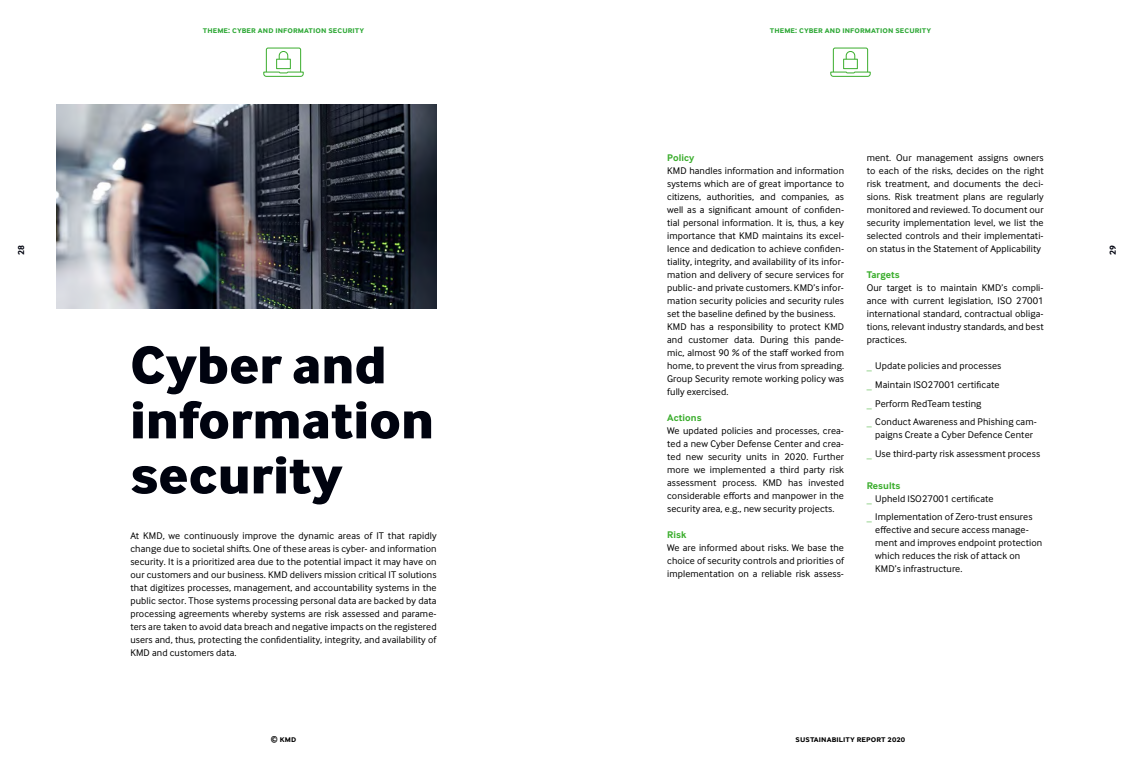
<style>
.page{position:relative;width:1134px;height:766px;background:#fff}
.page>*{position:absolute;margin:0;border:0;box-sizing:border-box;transform-origin:0 0}
.t1{font:800 55px/55px "Inter Face";letter-spacing:.01em;color:#00030f}
.t2{font:10px/13px "Inter Face";letter-spacing:.01em;color:#000;text-align:justify}
.t3{font:700 10px "Inter Face";letter-spacing:.01em;color:#3aad2c}
.t4{font:700 9px "Inter Face";letter-spacing:.01em;color:#2ea836}
.t5{font:700 9px "Inter Face";letter-spacing:.01em;color:#000}
.t6{font:700 9px "Inter Face";color:#00030f}
</style>
<div class="page">
<svg style="left:263px;top:47px;width:41px;height:30px"></svg>
<svg style="left:830px;top:47px;width:41px;height:30px"></svg>
<img style="left:57px;top:104px;width:380px;height:204px">
<p class="t4" style="left:203px;top:25px;width:163px">theme: cyber and information security</p>
<p class="t4" style="left:770px;top:25px;width:163px">theme: cyber and information security</p>
<p class="t2" style="left:867px;top:151px;width:178px">ment. Our management assigns owners to each of the risks, decides on the right risk treatment, and documents the deci&shy;sions. Risk treatment plans are regularly monitored and reviewed. To document our security implementation level, we list the selected controls and their implementati&shy;on status in the Statement of Applicability</p>
<p class="t3" style="left:867px;top:269px;width:35px">Targets</p>
<p class="t2" style="left:867px;top:281px;width:178px">Our target is to maintain KMD’s compli&shy;ance with current legislation, ISO 27001 international standard, contractual obliga&shy;tions, relevant industry standards, and best practices.</p>
<p class="t2" style="left:875px;top:356px;width:163px;line-height:18.7px;text-align:left">Update policies and processes<br>Maintain ISO27001 certificate<br>Perform RedTeam testing<br>Conduct Awareness and Phishing cam-</p>
<p class="t2" style="left:875px;top:425px;width:166px;line-height:18.7px">paigns Create a Cyber Defence Center<br>Use third-party risk assessment process</p>
<p class="t3" style="left:867px;top:479px;width:35px">Results</p>
<p class="t2" style="left:875px;top:488px;width:159px;line-height:18.7px">Upheld ISO27001 certificate<br>Implementation of Zero-trust ensures</p>
<p class="t2" style="left:875px;top:523px;width:169px;text-align:left">effective and secure access manage&shy;ment and improves endpoint protection which reduces the risk of attack on KMD’s infrastructure.</p>
<p class="t3" style="left:667px;top:152px;width:29px">Policy</p>
<p class="t2" style="left:667px;top:164px;width:178px;text-align:left">KMD handles information and information systems which are of great importance to citizens, authorities, and companies, as well as a significant amount of confiden&shy;tial personal information. It is, thus, a key importance that KMD maintains its excel&shy;lence and dedication to achieve confiden&shy;tiality, integrity, and availability of its infor&shy;mation and delivery of secure services for public- and private customers. KMD’s infor&shy;mation security policies and security rules set the baseline defined by the business.<br>KMD has a responsibility to protect KMD and customer data. During this pande&shy;mic, almost 90 % of the staff worked from home, to prevent the virus from spreading.<br>Group Security remote working policy was fully exercised.</p>
<p class="t3" style="left:667px;top:412px;width:36px">Actions</p>
<p class="t2" style="left:667px;top:424px;width:178px">We updated policies and processes, crea&shy;ted a new Cyber Defense Center and crea&shy;ted new security units in 2020. Further more we implemented a third party risk assessment process. KMD has invested considerable efforts and manpower in the security area, e.g., new security projects.</p>
<p class="t3" style="left:667px;top:529px;width:21px">Risk</p>
<p class="t2" style="left:667px;top:541px;width:178px">We are informed about risks. We base the choice of security controls and priorities of implementation on a reliable risk assess-</p>
<p class="t6" style="left:16px;top:255px;width:11px;rotate:-90deg">28</p>
<p class="t6" style="left:1107px;top:255px;width:11px;rotate:-90deg">29</p>
<h1 class="t1" style="left:130px;top:336px;width:305px">Cyber and information security</h1>
<p class="t2" style="left:130px;top:529px;width:308px">At KMD, we continuously improve the dynamic areas of IT that rapidly change due to societal shifts. One of these areas is cyber- and information security. It is a prioritized area due to the potential impact it may have on our customers and our business. KMD delivers mission critical IT solutions that digitizes processes, management, and accountability systems in the public sector. Those systems processing personal data are backed by data processing agreements whereby systems are risk assessed and parame&shy;ters are taken to avoid data breach and negative impacts on the registered users and, thus, protecting the confidentiality, integrity, and availability of KMD and customers data.</p>
<p class="t5" style="left:271px;top:734px;width:27px">© kmd</p>
<p class="t5" style="left:796px;top:734px;width:111px">sustainability report 2020</p>
</div>
